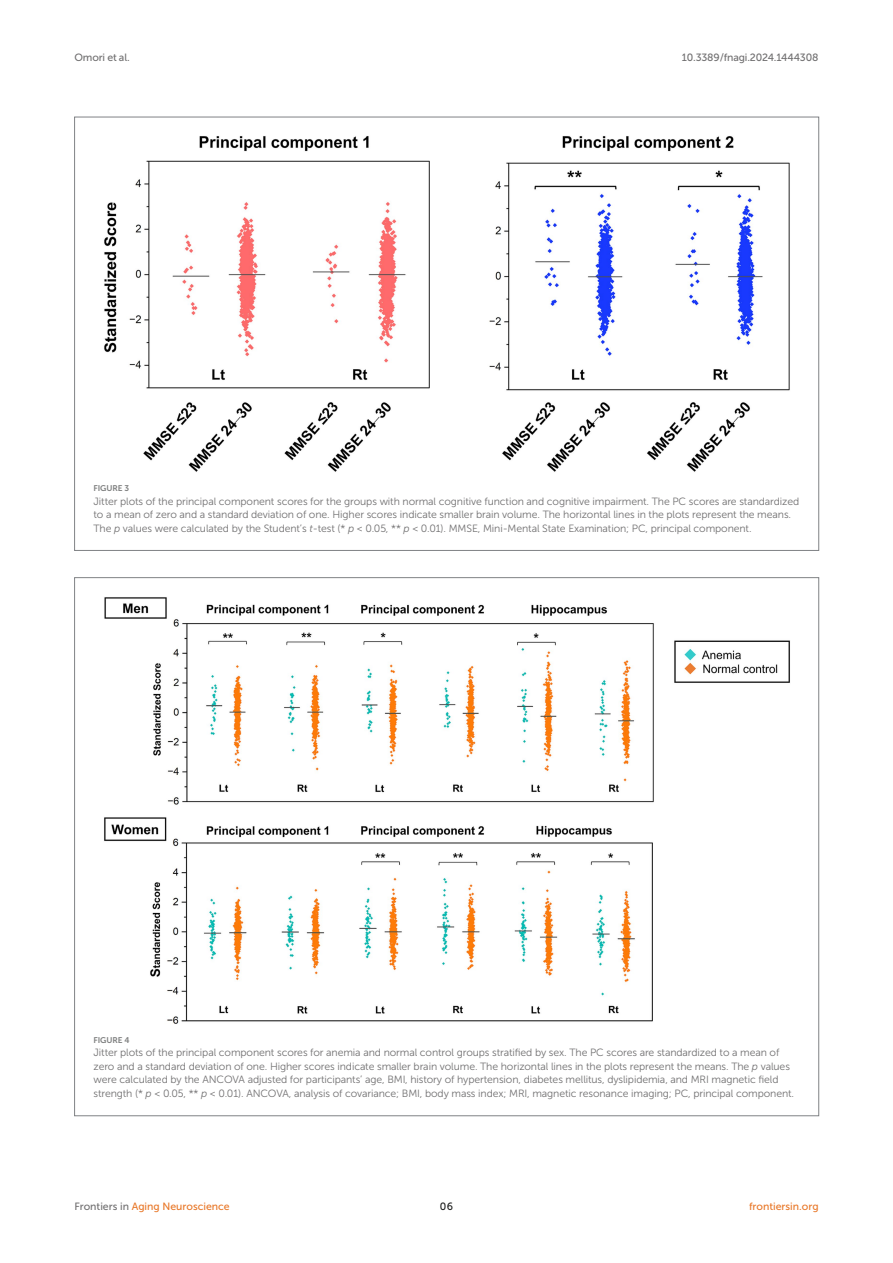
<style>
.page{position:relative;width:893px;height:1263px;background:#fff}
.page>*{position:absolute;margin:0;border:0;box-sizing:border-box;transform-origin:0 0}
.FIG_LEG{font:10.5px/13.5px "Museo Sans 300";letter-spacing:-.01em;color:#706f70}
.t1{font:10.5px "Museo Sans 500";color:#e87626}
.t2{font:10.5px "Museo Sans 500";letter-spacing:-.015em;color:#706f70}
.t3{font:10.5px "Museo Sans 500";color:#1b1c1b}
.FIG_HD{font:8.25px "Museo Sans 700";letter-spacing:-.01em;color:#7e7f7f}
.s1{font-style:italic}
.s2{color:#706f70}
</style>
<div class="page">
<img style="left:104px;top:136px;width:686px;height:336px">
<img style="left:104px;top:597px;width:686px;height:427px">
<p class="t2" style="left:74px;top:51px;width:57px">Omori et al.</p>
<p class="t2" style="left:682px;top:51px;width:138px">10.3389/fnagi.2024.1444308</p>
<p class="FIG_HD" style="left:94px;top:484px;width:37px">FIGURE 3</p>
<p class="FIG_LEG" style="left:94px;top:494px;width:707px">Jitter plots of the principal component scores for the groups with normal cognitive function and cognitive impairment. The PC scores are standardized to a mean of zero and a standard deviation of one. Higher scores indicate smaller brain volume. The horizontal lines in the plots represent the means.<br>The <span class="s1">p</span> values were calculated by the Student’s <span class="s1">t</span>-test (* <span class="s1">p</span> &lt; 0.05, ** <span class="s1">p</span> &lt; 0.01). MMSE, Mini-Mental State Examination; PC, principal component.</p>
<p class="FIG_HD" style="left:94px;top:1035px;width:37px">FIGURE 4</p>
<p class="FIG_LEG" style="left:94px;top:1046px;width:702px">Jitter plots of the principal component scores for anemia and normal control groups stratified by sex. The PC scores are standardized to a mean of zero and a standard deviation of one. Higher scores indicate smaller brain volume. The horizontal lines in the plots represent the means. The <span class="s1">p</span> values were calculated by the ANCOVA adjusted for participants’ age, BMI, history of hypertension, diabetes mellitus, dyslipidemia, and MRI magnetic field strength (* <span class="s1">p</span> &lt; 0.05, ** <span class="s1">p</span> &lt; 0.01). ANCOVA, analysis of covariance; BMI, body mass index; MRI, magnetic resonance imaging; PC, principal component.</p>
<p class="t1" style="left:74px;top:1200px;width:157px"><span class="s2">Frontiers in</span> Aging Neuroscience</p>
<p class="t3" style="left:440px;top:1200px;width:15px">06</p>
<p class="t1" style="left:749px;top:1200px;width:71px">frontiersin.org</p>
</div>
